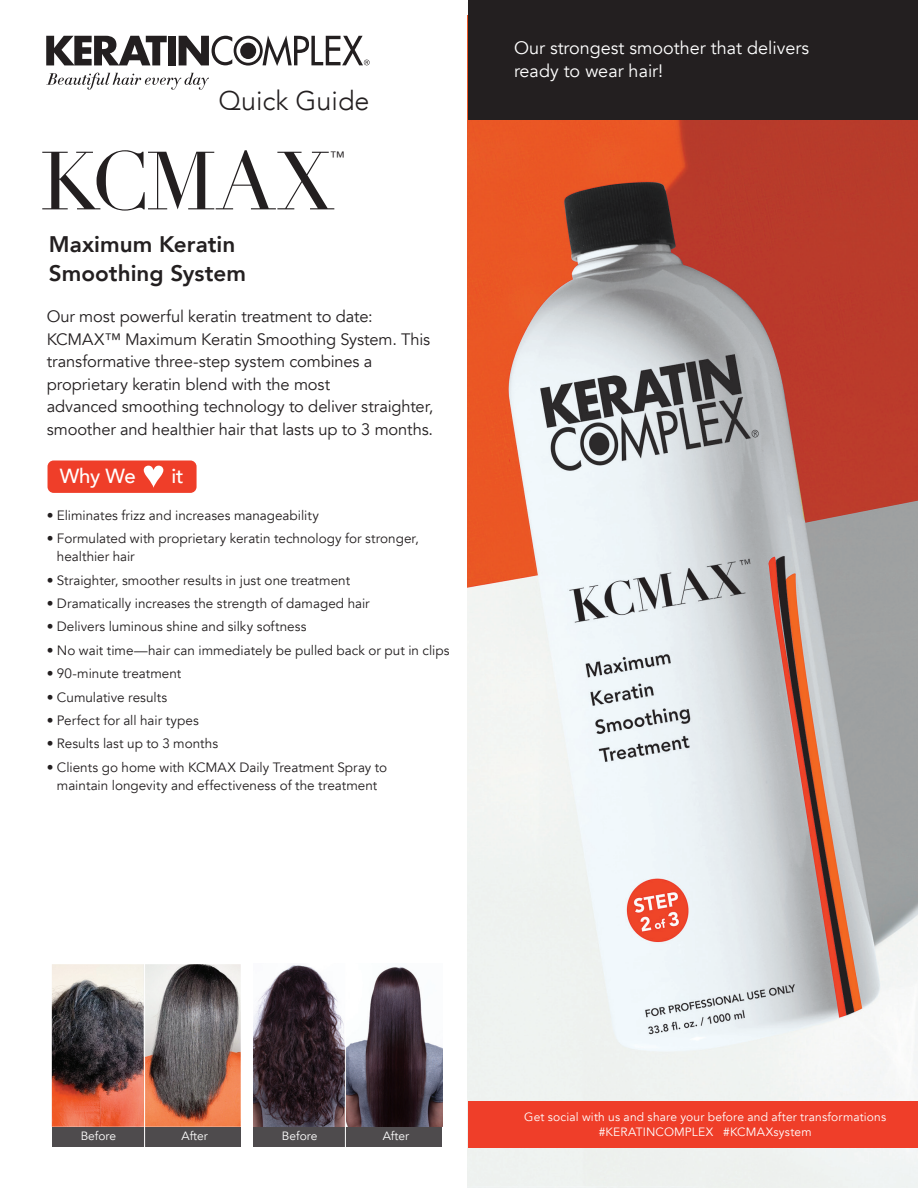
<style>
.page{position:relative;width:918px;height:1188px;background:#fff}
.page>*{position:absolute;margin:0;border:0;box-sizing:border-box;transform-origin:0 0}
.t1{font:81px "Didot";letter-spacing:-.02em;color:#231f20}
.t2{font:300 27px "Avenir";color:#231f20}
.t3{font:800 22.5px/28.5px "Avenir";color:#231f20}
.t4{font:500 20.4px "Avenir";letter-spacing:-.015em;color:#fff}
.t5{font:18px/22.5px "Avenir";color:#fff}
.t6{font:16.5px/22.5px "Avenir";letter-spacing:-.01em;color:#231f20}
.t7{font:15px "Avenir";color:#231f20}
.t8{font:13.5px/18px "Avenir";color:#231f20}
.t9{font:12px/15px "Avenir";letter-spacing:.015em;color:#fff;text-align:center}
</style>
<div class="page">
<div style="left:52px;top:1127px;width:92px;height:20px;background:#4e4b4d"></div>
<div style="left:145px;top:1127px;width:96px;height:20px;background:#4e4b4d"></div>
<img style="left:468px;top:15px;width:450px;height:1173px">
<div style="left:469px;top:0;width:449px;height:119px;background:#231f20"></div>
<div style="left:469px;top:1101px;width:449px;height:47px;background:#ef3e29"></div>
<div style="left:48px;top:460px;width:149px;height:33px;background:#ef3e29;border-radius:6px"></div>
<svg style="left:144px;top:466px;width:19px;height:22px"></svg>
<svg style="left:46px;top:36px;width:121px;height:29px"></svg>
<div style="left:168px;top:36px;width:8px;height:29px;background:#231f20"></div>
<svg style="left:179px;top:35px;width:191px;height:31px"></svg>
<svg style="left:46px;top:73px;width:163px;height:17px"></svg>
<img style="left:52px;top:964px;width:189px;height:163px">
<img style="left:253px;top:965px;width:189px;height:161px">
<hr style="left:144px;top:956px;width:1px;height:191px;background:#fff">
<div style="left:253px;top:1127px;width:92px;height:20px;background:#4e4b4d"></div>
<div style="left:346px;top:1127px;width:96px;height:20px;background:#4e4b4d"></div>
<hr style="left:345px;top:956px;width:1px;height:191px;background:#fff">
<p class="t2" style="left:219px;top:85px;width:152px">Quick Guide</p>
<p class="t1" style="left:40px;top:133px;width:298px">KCMAX</p>
<p class="t7" style="left:330px;top:148px;width:17px">™</p>
<p class="t3" style="left:49px;top:230px;width:199px">Maximum Keratin<br>Smoothing System</p>
<p class="t6" style="left:47px;top:306px;width:388px">Our most powerful keratin treatment to date:<br>KCMAX™ Maximum Keratin Smoothing System. This transformative three-step system combines a proprietary keratin blend with the most<br>advanced smoothing technology to deliver straighter, smoother and healthier hair that lasts up to 3 months.</p>
<p class="t4" style="left:60px;top:459px;width:77px">Why We</p>
<p class="t4" style="left:171px;top:459px;width:14px">it</p>
<p class="t8" style="left:47px;top:506px;width:274px">• Eliminates frizz and increases manageability</p>
<p class="t8" style="left:57px;top:530px;width:363px;text-indent:-10px">• Formulated with proprietary keratin technology for stronger, healthier hair</p>
<p class="t8" style="left:47px;top:571px;width:305px">• Straighter, smoother results in just one treatment</p>
<p class="t8" style="left:47px;top:595px;width:325px">• Dramatically increases the strength of damaged hair</p>
<p class="t8" style="left:47px;top:618px;width:261px">• Delivers luminous shine and silky softness</p>
<p class="t8" style="left:47px;top:641px;width:404px">• No wait time—hair can immediately be pulled back or put in clips</p>
<p class="t8" style="left:47px;top:665px;width:136px">• 90-minute treatment</p>
<p class="t8" style="left:47px;top:688px;width:122px">• Cumulative results</p>
<p class="t8" style="left:47px;top:712px;width:154px">• Perfect for all hair types</p>
<p class="t8" style="left:47px;top:735px;width:173px">• Results last up to 3 months</p>
<p class="t8" style="left:47px;top:758px;width:342px;text-align:center">• Clients go home with KCMAX Daily Treatment Spray to maintain longevity and effectiveness of the treatment</p>
<p class="t5" style="left:514px;top:37px;width:297px">Our strongest smoother that delivers ready to wear hair!</p>
<p class="t9" style="left:81px;top:1128px;width:37px">Before</p>
<p class="t9" style="left:182px;top:1128px;width:28px">After</p>
<p class="t9" style="left:282px;top:1128px;width:37px">Before</p>
<p class="t9" style="left:383px;top:1128px;width:28px">After</p>
<p class="t9" style="left:524px;top:1110px;width:364px">Get social with us and share your before and after transformations #KERATINCOMPLEX #KCMAXsystem</p>
</div>
